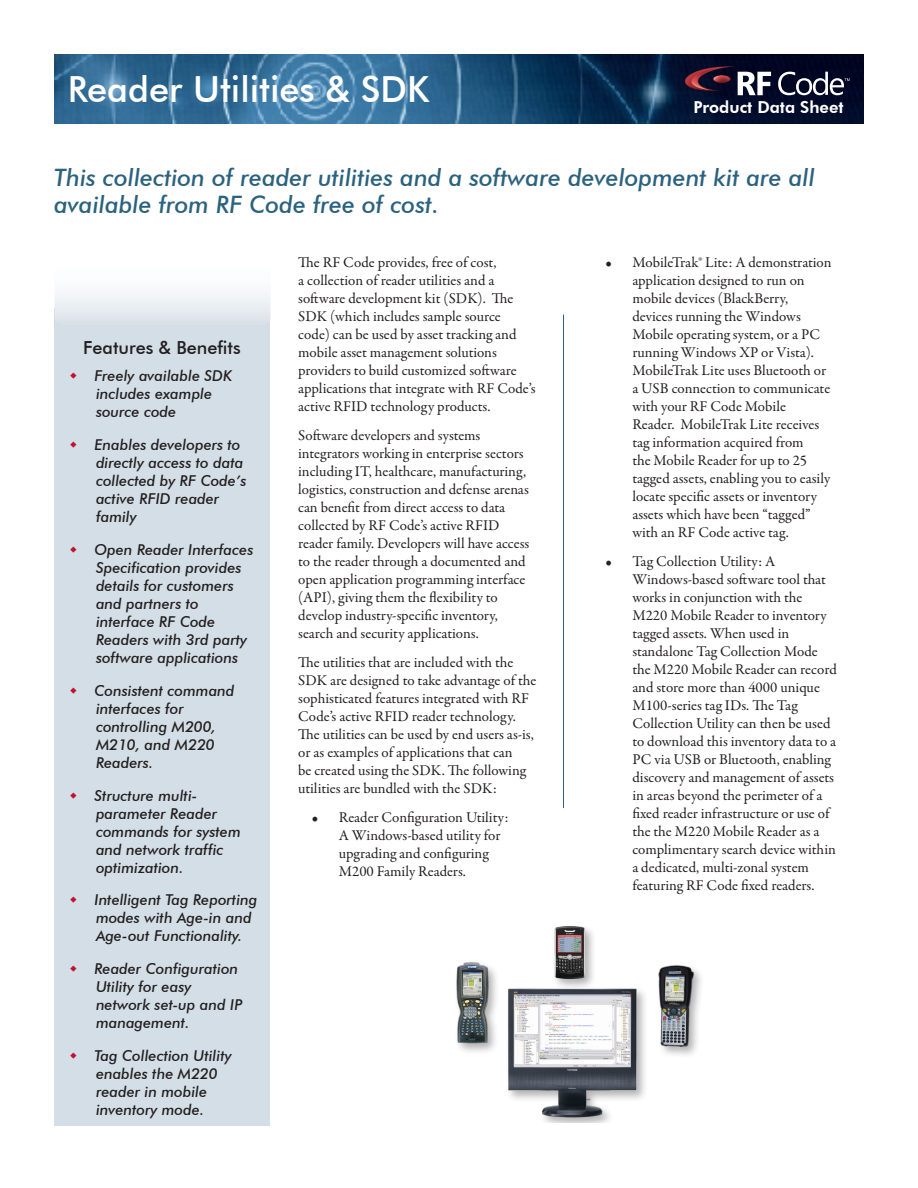
<style>
.page{position:relative;width:918px;height:1188px;background:#fff}
.page>*{position:absolute;margin:0;border:0;box-sizing:border-box;transform-origin:0 0}
.Product_Name_-_Title{font:500 36px "Futura BT";color:#fff}
.t1{font:italic 500 24px/27px "Futura BT";color:#2b627f}
.Product_Name_-_Title-2{font:500 18px "Futura BT";color:#231f20}
.Product_Name_-_Title-3{font:800 16.5px "Futura BT";color:#fff}
.Normal_Paragraph{font:15px/18px "Garamond Premr Pro";color:#231f20}
.Feature_List{font:italic 500 15px/18px "Futura BT";color:#231f20}
</style>
<div class="page">
<img style="left:54px;top:54px;width:810px;height:69px">
<svg style="left:778px;top:72px;width:72px;height:23px"></svg>
<svg style="left:682px;top:66px;width:89px;height:29px"></svg>
<div style="left:54px;top:308px;width:216px;height:818px;background:#d3dee6"></div>
<svg style="left:55px;top:293px;width:216px;height:27px"></svg>
<hr style="left:563px;top:315px;width:1px;height:493px;background:#2b627f">
<img style="left:456px;top:926px;width:245px;height:197px">
<p class="Product_Name_-_Title" style="left:68px;top:67px;width:363px">Reader Utilities &amp; SDK</p>
<p class="Product_Name_-_Title-3" style="left:694px;top:97px;width:151px">Product Data Sheet</p>
<p class="t1" style="left:54px;top:164px;width:762px">This collection of reader utilities and a software development kit are all available from RF Code free of cost.</p>
<p class="Product_Name_-_Title-2" style="left:83px;top:336px;width:159px">Features &amp; Benefits</p>
<p class="Feature_List" style="left:94px;top:367px;width:139px">Freely available SDK includes example source code</p>
<p class="Feature_List" style="left:94px;top:436px;width:153px">Enables developers to directly access to data collected by RF Code’s active RFID reader family</p>
<p class="Feature_List" style="left:94px;top:540px;width:160px">Open Reader Interfaces<br>Specification provides details for customers and partners to interface RF Code<br>Readers with 3rd party software applications</p>
<p class="Feature_List" style="left:94px;top:681px;width:142px">Consistent command interfaces for controlling M200,<br>M210, and M220<br>Readers.</p>
<p class="Feature_List" style="left:94px;top:786px;width:148px">Structure multi&shy;parameter Reader commands for system and network traffic optimization.</p>
<p class="Feature_List" style="left:94px;top:891px;width:164px">Intelligent Tag Reporting modes with Age-in and<br>Age-out Functionality.</p>
<p class="Feature_List" style="left:94px;top:960px;width:150px">Reader Configuration<br>Utility for easy network set-up and IP management.</p>
<p class="Feature_List" style="left:94px;top:1047px;width:139px">Tag Collection Utility enables the M220 reader in mobile inventory mode.</p>
<p class="Normal_Paragraph" style="left:298px;top:254px;width:239px">The RF Code provides, free of cost,<br>a collection of reader utilities and a software development kit (SDK). The SDK (which includes sample source code) can be used by asset tracking and mobile asset management solutions providers to build customized software applications that integrate with RF Code’s active RFID technology products.</p>
<p class="Normal_Paragraph" style="left:298px;top:427px;width:233px">Software developers and systems integrators working in enterprise sectors including IT, healthcare, manufacturing, logistics, construction and defense arenas can benefit from direct access to data collected by RF Code’s active RFID reader family. Developers will have access to the reader through a documented and open application programming interface (API), giving them the flexibility to develop industry-specific inventory, search and security applications.</p>
<p class="Normal_Paragraph" style="left:298px;top:654px;width:240px">The utilities that are included with the SDK are designed to take advantage of the sophisticated features integrated with RF Code’s active RFID reader technology.<br>The utilities can be used by end users as-is, or as examples of applications that can<br>be created using the SDK. The following utilities are bundled with the SDK:</p>
<p class="Normal_Paragraph" style="left:339px;top:808px;width:171px;text-indent:-27px">• Reader Configuration Utility:<br>A Windows-based utility for upgrading and configuring<br>M200 Family Readers.</p>
<p class="Normal_Paragraph" style="left:632px;top:254px;width:201px;text-indent:-27px">• MobileTrak® Lite: A demonstration application designed to run on mobile devices (BlackBerry, devices running the Windows<br>Mobile operating system, or a PC running Windows XP or Vista).<br>MobileTrak Lite uses Bluetooth or a USB connection to communicate with your RF Code Mobile<br>Reader. MobileTrak Lite receives tag information acquired from<br>the Mobile Reader for up to 25 tagged assets, enabling you to easily locate specific assets or inventory assets which have been “tagged” with an RF Code active tag.</p>
<p class="Normal_Paragraph" style="left:632px;top:553px;width:206px;text-indent:-27px">• Tag Collection Utility: A<br>Windows-based software tool that works in conjunction with the<br>M220 Mobile Reader to inventory tagged assets. When used in standalone Tag Collection Mode the M220 Mobile Reader can record and store more than 4000 unique<br>M100-series tag IDs. The Tag<br>Collection Utility can then be used to download this inventory data to a<br>PC via USB or Bluetooth, enabling discovery and management of assets in areas beyond the perimeter of a fixed reader infrastructure or use of the the M220 Mobile Reader as a complimentary search device within a dedicated, multi-zonal system featuring RF Code fixed readers.</p>
</div>
